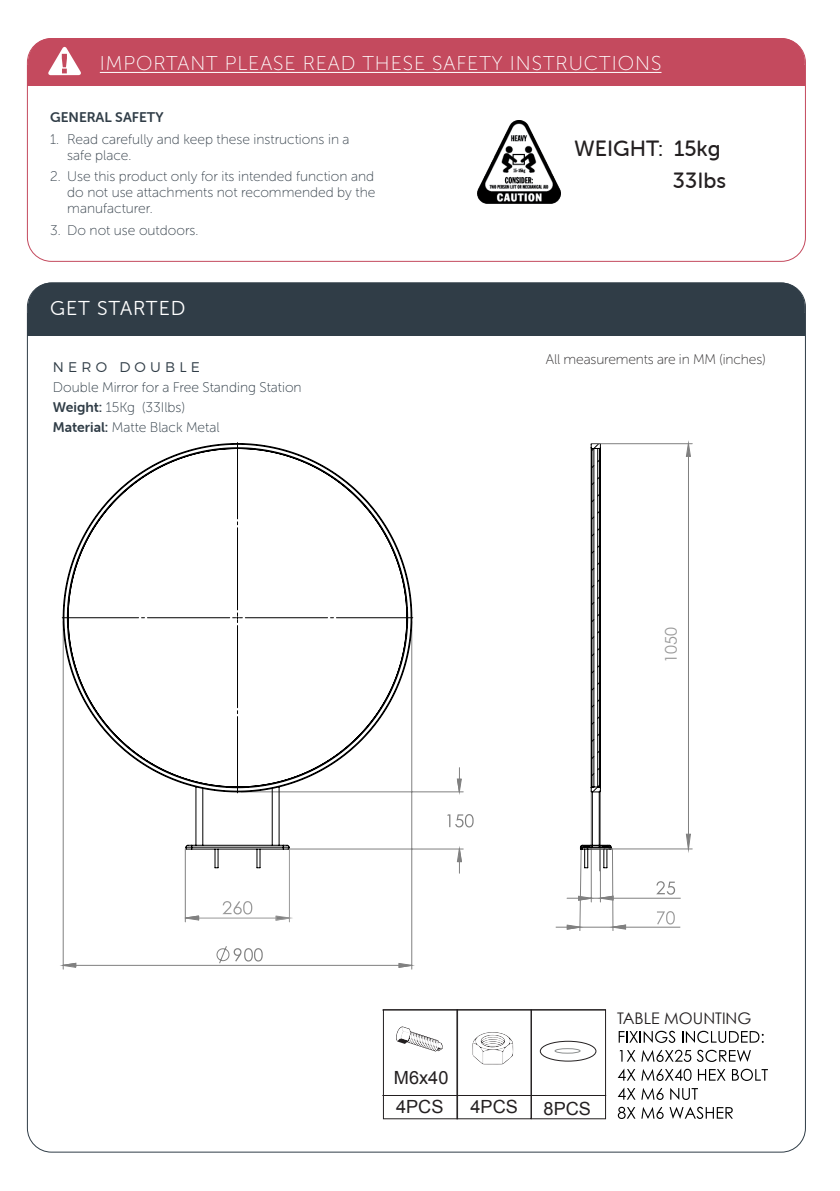
<style>
.page{position:relative;width:840px;height:1191px;background:#fff}
.page>*{position:absolute;margin:0;border:0;box-sizing:border-box;transform-origin:0 0}
.t1{font:22px "Museo Sans Rounded 500";color:#231f20}
.t2{font:20px "Museo Sans Rounded 100";letter-spacing:.05em;color:#fff}
.t3{font:20px "Museo Sans Rounded 300";letter-spacing:.05em;color:#fff}
.t4{font:18.2px "Arial";color:#231f20}
.t5{font:16.2px "Century Gothic";color:#999}
.t6{font:16px "Century Gothic";color:#231f20}
.t7{font:14px/16px "Museo Sans Rounded 100";color:#38434d}
.t8{font:14px/20px "Museo Sans Rounded 100";color:#303d47}
.Italic_side_note{font:14px "Museo Sans Rounded 100";letter-spacing:-.01em;color:#312f30}
.Heading{font:14px "Museo Sans Rounded 700";color:#303d47}
.t9{font:300 14px "Montserrat";letter-spacing:.3em;color:#303d47}
.s1{font-family:"Museo Sans Rounded 700"}
</style>
<div class="page">
<div style="left:382px;top:1070px;width:77px;height:21px;background:#f1f0f1"></div>
<div style="left:28px;top:282px;width:776px;height:53px;background:#303d47;border-radius:24px"></div>
<div style="left:28px;top:313px;width:776px;height:22px;background:#303d47"></div>
<div style="left:28px;top:38px;width:776px;height:48px;background:#c44a5e;border-radius:24px"></div>
<div style="left:28px;top:66px;width:776px;height:20px;background:#c44a5e"></div>
<hr style="left:100px;top:72px;width:561px;height:1px;background:#fff">
<svg style="left:48px;top:47px;width:33px;height:28px"></svg>
<img style="left:477px;top:120px;width:83px;height:84px">
<hr style="left:382px;top:1095px;width:223px;height:1px;background:#231f20">
<hr style="left:382px;top:1009px;width:223px;height:1px;background:#231f20">
<svg style="left:383px;top:1009px;width:222px;height:110px"></svg>
<div style="left:539px;top:1041px;width:57px;height:20px;border:1px solid #231f20;border-radius:50%"></div>
<div style="left:554px;top:1048px;width:26px;height:5px;border:1px solid #8c8f8f;border-radius:50%"></div>
<svg style="left:618px;top:1030px;width:57px;height:13px"></svg>
<svg style="left:682px;top:1030px;width:81px;height:13px"></svg>
<svg style="left:619px;top:1050px;width:16px;height:11px"></svg>
<svg style="left:641px;top:1049px;width:109px;height:13px"></svg>
<svg style="left:617px;top:1068px;width:18px;height:12px"></svg>
<svg style="left:641px;top:1068px;width:50px;height:13px"></svg>
<svg style="left:697px;top:1069px;width:28px;height:11px"></svg>
<svg style="left:732px;top:1068px;width:35px;height:13px"></svg>
<svg style="left:617px;top:1087px;width:18px;height:12px"></svg>
<svg style="left:641px;top:1087px;width:22px;height:13px"></svg>
<svg style="left:670px;top:1088px;width:27px;height:12px"></svg>
<svg style="left:617px;top:1106px;width:18px;height:13px"></svg>
<svg style="left:641px;top:1106px;width:22px;height:13px"></svg>
<svg style="left:669px;top:1106px;width:63px;height:13px"></svg>
<svg style="left:62px;top:778px;width:385px;height:190px"></svg>
<hr style="left:600px;top:898px;width:80px;height:1px;background:#808080">
<hr style="left:241px;top:791px;width:222px;height:1px;background:#808080">
<hr style="left:287px;top:848px;width:176px;height:1px;background:#808080">
<hr style="left:63px;top:965px;width:348px;height:1px;background:#808080">
<hr style="left:411px;top:621px;width:1px;height:348px;background:#808080">
<hr style="left:63px;top:621px;width:1px;height:348px;background:#808080">
<hr style="left:612px;top:926px;width:68px;height:1px;background:#808080">
<svg style="left:398px;top:962px;width:14px;height:6px"></svg>
<svg style="left:63px;top:962px;width:13px;height:5px"></svg>
<svg style="left:62px;top:443px;width:350px;height:425px"></svg>
<svg style="left:222px;top:901px;width:30px;height:13px"></svg>
<hr style="left:185px;top:917px;width:104px;height:1px;background:#999">
<hr style="left:289px;top:848px;width:1px;height:74px;background:#999">
<hr style="left:185px;top:848px;width:1px;height:74px;background:#808080">
<svg style="left:275px;top:915px;width:14px;height:6px"></svg>
<svg style="left:184px;top:915px;width:15px;height:5px"></svg>
<svg style="left:447px;top:443px;width:227px;height:488px"></svg>
<hr style="left:687px;top:444px;width:1px;height:405px;background:#808080">
<hr style="left:591px;top:443px;width:100px;height:1px;background:#808080">
<hr style="left:591px;top:848px;width:100px;height:1px;background:#808080">
<svg style="left:685px;top:443px;width:5px;height:14px"></svg>
<svg style="left:685px;top:833px;width:5px;height:17px"></svg>
<p class="t2" style="left:100px;top:53px;width:563px">IMPORTANT PLEASE READ THESE SAFETY INSTRUCTIONS</p>
<p class="Heading" style="left:50px;top:109px;width:115px">GENERAL SAFETY</p>
<p class="t7" style="left:67px;top:131px;width:284px;text-indent:-17px">1. Read carefully and keep these instructions in a safe place.</p>
<p class="t7" style="left:67px;top:169px;width:309px;text-align:justify;text-indent:-17px">2. Use this product only for its intended function and do not use attachments not recommended by the manufacturer.</p>
<p class="t7" style="left:50px;top:222px;width:149px">3. Do not use outdoors.</p>
<p class="t3" style="left:50px;top:297px;width:137px">GET STARTED</p>
<p class="t9" style="left:53px;top:358px;width:148px">NERO DOUBLE</p>
<p class="t8" style="left:53px;top:377px;width:250px">Double Mirror for a Free Standing Station<br><span class="s1">Weight:</span> 15Kg (33Ilbs)</p>
<p class="t8" style="left:53px;top:417px;width:168px"><span class="s1">Material:</span> Matte Black Metal</p>
<p class="t1" style="left:574px;top:137px;width:148px">WEIGHT: 15kg</p>
<p class="t1" style="left:672px;top:168px;width:55px">33Ibs</p>
<p class="Italic_side_note" style="left:545px;top:351px;width:221px">All measurements are in MM (inches)</p>
<p class="t5" style="left:660px;top:663px;width:37px;rotate:-90deg">1050</p>
<p class="t4" style="left:394px;top:1065px;width:56px">M6x40</p>
<p class="t4" style="left:396px;top:1094px;width:49px">4PCS</p>
<p class="t4" style="left:470px;top:1094px;width:49px">4PCS</p>
<p class="t4" style="left:543px;top:1096px;width:49px">8PCS</p>
<p class="t6" style="left:617px;top:1008px;width:136px">TABLE MOUNTING</p>
</div>
